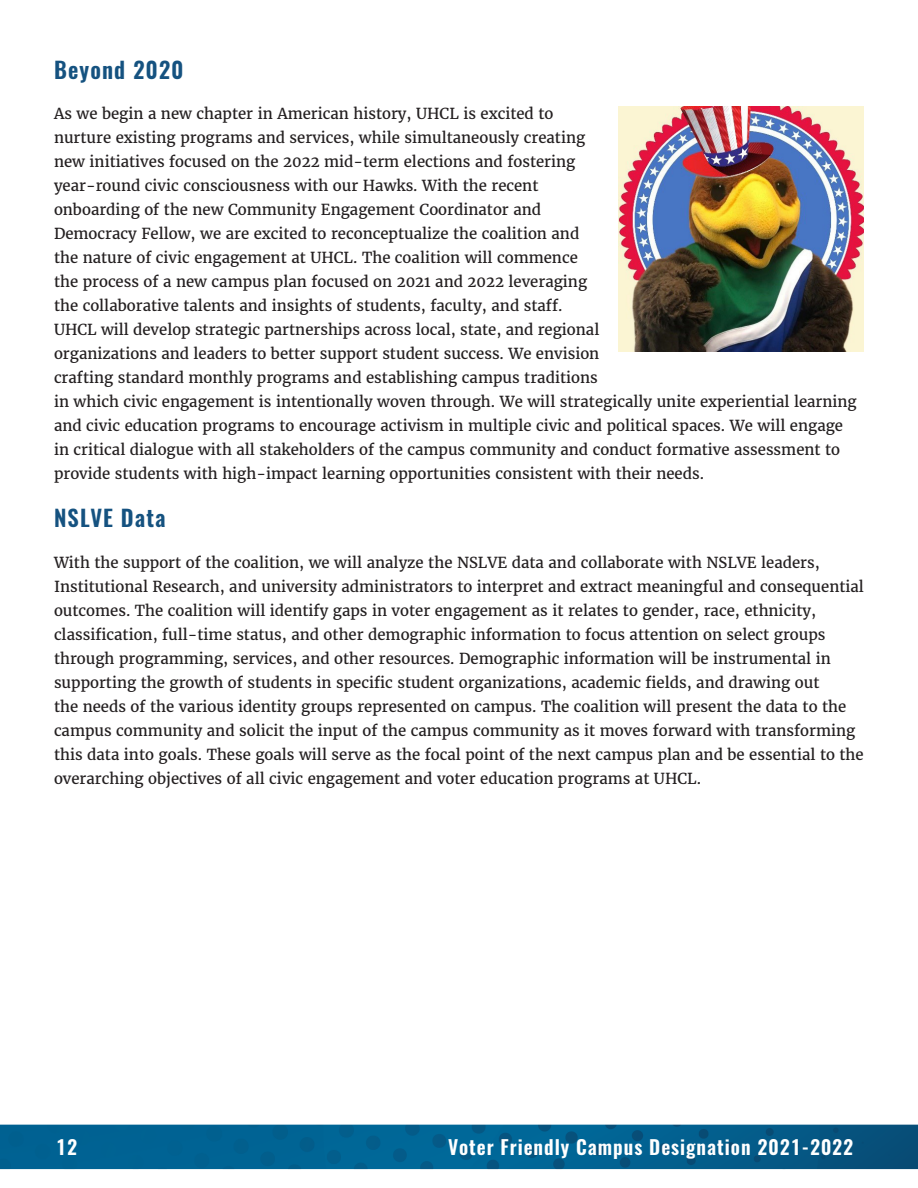
<style>
.page{position:relative;width:918px;height:1188px;background:#fff}
.page>*{position:absolute;margin:0;border:0;box-sizing:border-box;transform-origin:0 0}
.t1{font:600 22.5px "Oswald";letter-spacing:.05em;color:#155280}
.t2{font:600 19.5px "Oswald";letter-spacing:.05em;color:#fff}
.t3{font:15px/24px "Merriweather";color:#231f20}
</style>
<div class="page">
<img style="left:0;top:106px;width:918px;height:1064px">
<img style="left:619px;top:106px;width:245px;height:246px">
<h3 class="t1" style="left:54px;top:54px;width:131px">Beyond 2020</h3>
<p class="t3" style="left:54px;top:102px;width:804px">As we begin a new chapter in American history, UHCL is excited to<br>nurture existing programs and services, while simultaneously creating<br>new initiatives focused on the 2022 mid-term elections and fostering<br>year-round civic consciousness with our Hawks. With the recent<br>onboarding of the new Community Engagement Coordinator and<br>Democracy Fellow, we are excited to reconceptualize the coalition and<br>the nature of civic engagement at UHCL. The coalition will commence<br>the process of a new campus plan focused on 2021 and 2022 leveraging<br>the collaborative talents and insights of students, faculty, and staff.<br>UHCL will develop strategic partnerships across local, state, and regional<br>organizations and leaders to better support student success. We envision<br>crafting standard monthly programs and establishing campus traditions<br>in which civic engagement is intentionally woven through. We will strategically unite experiential learning and civic education programs to encourage activism in multiple civic and political spaces. We will engage in critical dialogue with all stakeholders of the campus community and conduct formative assessment to provide students with high-impact learning opportunities consistent with their needs.</p>
<h3 class="t1" style="left:54px;top:502px;width:113px">NSLVE Data</h3>
<p class="t3" style="left:54px;top:550px;width:811px">With the support of the coalition, we will analyze the NSLVE data and collaborate with NSLVE leaders, Institutional Research, and university administrators to interpret and extract meaningful and consequential outcomes. The coalition will identify gaps in voter engagement as it relates to gender, race, ethnicity, classification, full-time status, and other demographic information to focus attention on select groups through programming, services, and other resources. Demographic information will be instrumental in supporting the growth of students in specific student organizations, academic fields, and drawing out<br>the needs of the various identity groups represented on campus. The coalition will present the data to the campus community and solicit the input of the campus community as it moves forward with transforming this data into goals. These goals will serve as the focal point of the next campus plan and be essential to the overarching objectives of all civic engagement and voter education programs at UHCL.</p>
<h2 class="t2" style="left:56px;top:1134px;width:23px">12</h2>
<h2 class="t2" style="left:448px;top:1134px;width:407px">Voter Friendly Campus Designation 2021-2022</h2>
</div>
